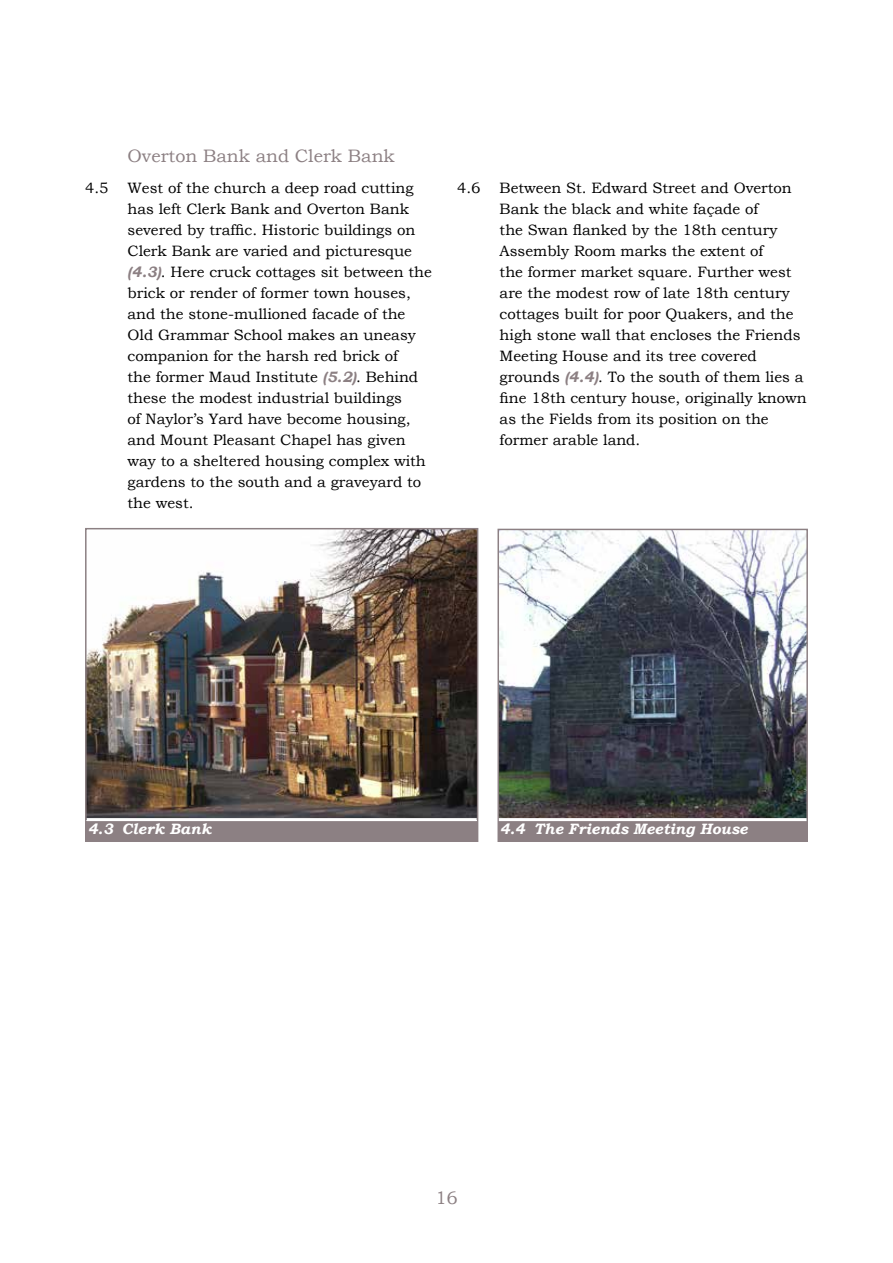
<style>
.page{position:relative;width:893px;height:1263px;background:#fff}
.page>*{position:absolute;margin:0;border:0;box-sizing:border-box;transform-origin:0 0}
.t1{font:18px "Bookman Old Style";color:#8c8083}
.t2{font:15px/21px "Bookman Old Style";color:#000}
.t3{font:italic 700 15px "Bookman Old Style";color:#fff}
.s1{font-weight:700;font-style:italic;color:#8c8083}
</style>
<div class="page">
<img style="left:88px;top:531px;width:387px;height:287px">
<div style="left:85px;top:528px;width:393px;height:314px;border:2px solid #8c8083"></div>
<div style="left:85px;top:821px;width:393px;height:21px;background:#8c8083"></div>
<hr style="left:87px;top:818px;width:390px;height:3px;background:#fff">
<img style="left:500px;top:532px;width:305px;height:286px">
<div style="left:497px;top:529px;width:311px;height:313px;border:2px solid #8c8083"></div>
<div style="left:498px;top:821px;width:309px;height:21px;background:#8c8083"></div>
<hr style="left:499px;top:818px;width:308px;height:3px;background:#fff">
<p class="t1" style="left:128px;top:144px;width:269px">Overton Bank and Clerk Bank</p>
<p class="t2" style="left:85px;top:178px;width:25px">4.5</p>
<p class="t2" style="left:128px;top:178px;width:306px">West of the church a deep road cutting has left Clerk Bank and Overton Bank severed by traffic. Historic buildings on Clerk Bank are varied and picturesque <span class="s1">(4.3)</span>. Here cruck cottages sit between the brick or render of former town houses, and the stone-mullioned facade of the Old Grammar School makes an uneasy companion for the harsh red brick of<br>the former Maud Institute <span class="s1">(5.2)</span>. Behind these the modest industrial buildings<br>of Naylor’s Yard have become housing, and Mount Pleasant Chapel has given way to a sheltered housing complex with gardens to the south and a graveyard to the west.</p>
<p class="t2" style="left:457px;top:178px;width:25px">4.6</p>
<p class="t2" style="left:500px;top:178px;width:309px">Between St. Edward Street and Overton Bank the black and white façade of<br>the Swan flanked by the 18th century Assembly Room marks the extent of<br>the former market square. Further west are the modest row of late 18th century cottages built for poor Quakers, and the high stone wall that encloses the Friends Meeting House and its tree covered grounds <span class="s1">(4.4)</span>. To the south of them lies a fine 18th century house, originally known as the Fields from its position on the former arable land.</p>
<p class="t3" style="left:88px;top:818px;width:125px">4.3 Clerk Bank</p>
<p class="t3" style="left:500px;top:818px;width:249px">4.4 The Friends Meeting House</p>
<p class="t1" style="left:435px;top:1186px;width:24px">16</p>
</div>
